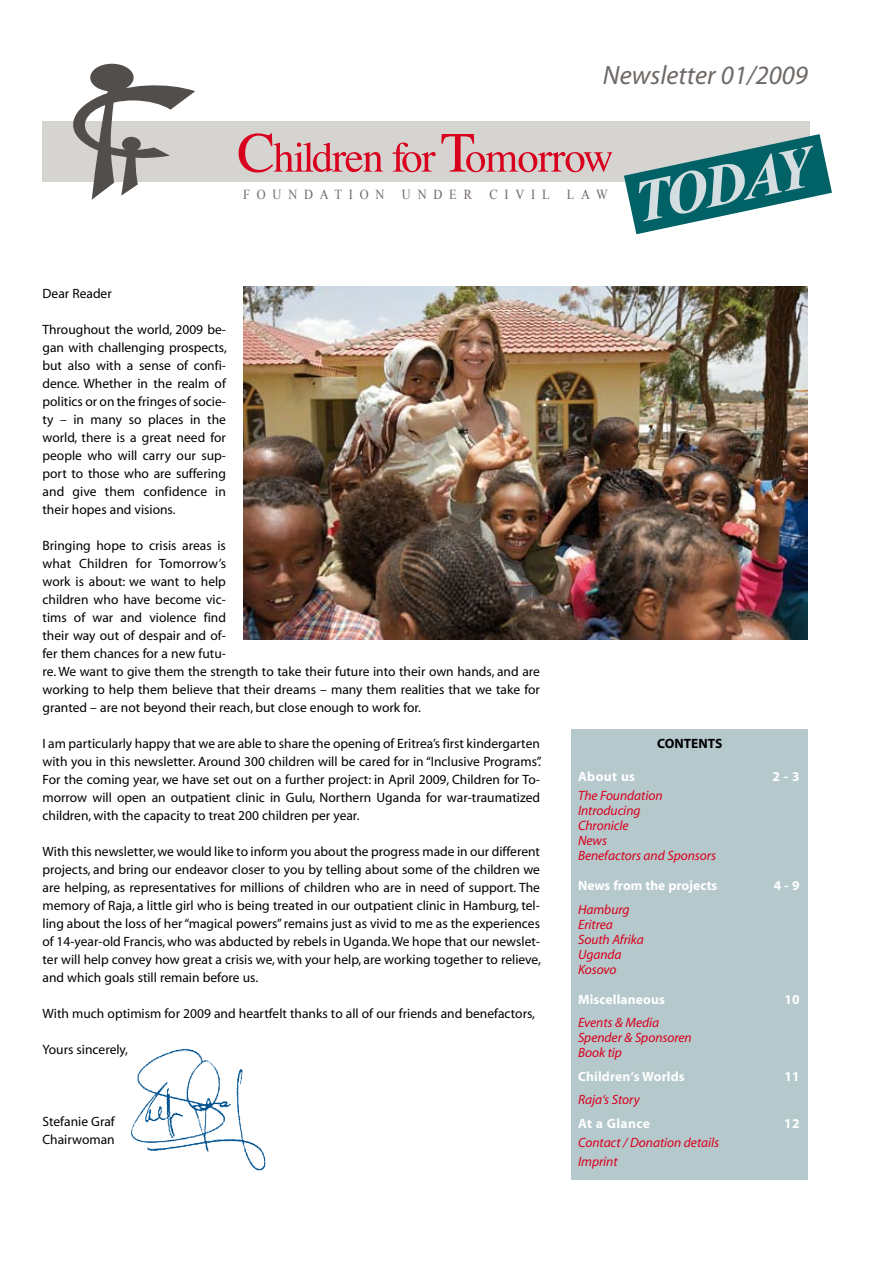
<style>
.page{position:relative;width:893px;height:1263px;background:#fff}
.page>*{position:absolute;margin:0;border:0;box-sizing:border-box;transform-origin:0 0}
.t1{font:italic 700 58.95px "Times New Roman";color:#d4dde0}
.t2{font:italic 26.55px "Myriad";color:#6f6966}
.t3{font:13.8px "Times New Roman";letter-spacing:.55em;color:#6f6966;scale:.9 1}
.t4{font:13.5px/18px "Myriad";color:#000}
.t5{font:italic 13.5px/15px "Myriad";letter-spacing:-.005em;color:#d8001c}
.t6{font:700 13.5px "Myriad";letter-spacing:.01em;color:#fff}
.t7{font:700 13.5px "Myriad";letter-spacing:.03em;color:#fff}
.t8{font:700 13.5px "Myriad";color:#000}
</style>
<div class="page">
<div style="left:43px;top:121px;width:767px;height:60px;background:#d5d4d1"></div>
<div style="left:90px;top:64px;width:44px;height:27px;background:#524e4b;border-radius:50%"></div>
<svg style="left:72px;top:85px;width:123px;height:115px"></svg>
<svg style="left:239px;top:133px;width:144px;height:40px"></svg>
<svg style="left:393px;top:134px;width:219px;height:38px"></svg>
<img style="left:243px;top:287px;width:565px;height:353px">
<svg style="left:624px;top:134px;width:208px;height:100px"></svg>
<div style="left:572px;top:729px;width:236px;height:451px;background:#b5c8cc"></div>
<img style="left:131px;top:1048px;width:135px;height:123px">
<h2 class="t2" style="left:603px;top:62px;width:207px">Newsletter 01/2009</h2>
<p class="t3" style="left:243px;top:185px;width:159px">FOUNDATION</p>
<p class="t3" style="left:402px;top:185px;width:79px">UNDER</p>
<p class="t3" style="left:489px;top:185px;width:133px">CIVIL LAW</p>
<h1 class="t1" style="left:626px;top:163px;width:182px;rotate:-12deg">TODAY</h1>
<p class="t4" style="left:43px;top:285px;width:71px">Dear Reader</p>
<p class="t4" style="left:43px;top:321px;width:186px;text-align:justify">Throughout the world, 2009 be&shy;gan with challenging prospects, but also with a sense of confi&shy;dence. Whether in the realm of politics or on the fringes of socie&shy;ty – in many so places in the world, there is a great need for people who will carry our sup&shy;port to those who are suffering and give them confidence in their hopes and visions.</p>
<p class="t4" style="left:43px;top:537px;width:499px">Bringing hope to crisis areas is<br>what Children for Tomorrow’s<br>work is about: we want to help<br>children who have become vic-<br>tims of war and violence find<br>their way out of despair and of-<br>fer them chances for a new futu-<br>re. We want to give them the strength to take their future into their own hands, and are working to help them believe that their dreams – many them realities that we take for granted – are not beyond their reach, but close enough to work for.</p>
<p class="t4" style="left:43px;top:735px;width:501px">I am particularly happy that we are able to share the opening of Eritrea’s first kindergarten with you in this newsletter. Around 300 children will be cared for in “Inclusive Programs”.<br>For the coming year, we have set out on a further project: in April 2009, Children for To&shy;morrow will open an outpatient clinic in Gulu, Northern Uganda for war-traumatized children, with the capacity to treat 200 children per year.</p>
<p class="t4" style="left:43px;top:843px;width:500px;text-align:justify">With this newsletter, we would like to inform you about the progress made in our different projects, and bring our endeavor closer to you by telling about some of the children we are helping, as representatives for millions of children who are in need of support. The memory of Raja, a little girl who is being treated in our outpatient clinic in Hamburg, tel&shy;ling about the loss of her “magical powers” remains just as vivid to me as the experiences of 14-year-old Francis, who was abducted by rebels in Uganda. We hope that our newslet&shy;ter will help convey how great a crisis we, with your help, are working together to relieve, and which goals still remain before us.</p>
<p class="t4" style="left:43px;top:1005px;width:494px">With much optimism for 2009 and heartfelt thanks to all of our friends and benefactors,</p>
<p class="t4" style="left:43px;top:1041px;width:87px">Yours sincerely,</p>
<p class="t4" style="left:43px;top:1113px;width:74px">Stefanie Graf<br>Chairwoman</p>
<p class="t8" style="left:657px;top:736px;width:67px">CONTENTS</p>
<p class="t6" style="left:578px;top:769px;width:59px">About us</p>
<p class="t6" style="left:773px;top:769px;width:28px">2 - 3</p>
<p class="t5" style="left:578px;top:789px;width:140px">The Foundation<br>Introducing<br>Chronicle<br>News<br>Benefactors and Sponsors</p>
<p class="t6" style="left:578px;top:879px;width:141px">News from the projects</p>
<p class="t6" style="left:774px;top:879px;width:27px">4 - 9</p>
<p class="t5" style="left:578px;top:902px;width:67px">Hamburg<br>Eritrea<br>South Afrika<br>Uganda<br>Kosovo</p>
<p class="t6" style="left:578px;top:992px;width:88px">Miscellaneous</p>
<p class="t6" style="left:784px;top:992px;width:17px">10</p>
<p class="t5" style="left:578px;top:1016px;width:115px">Events &amp; Media<br>Spender &amp; Sponsoren<br>Book tip</p>
<p class="t6" style="left:578px;top:1069px;width:108px">Children‘s Worlds</p>
<p class="t6" style="left:784px;top:1069px;width:17px">11</p>
<p class="t5" style="left:578px;top:1093px;width:63px">Raja‘s Story</p>
<p class="t7" style="left:578px;top:1116px;width:73px">At a Glance</p>
<p class="t6" style="left:784px;top:1116px;width:17px">12</p>
<p class="t5" style="left:578px;top:1133px;width:143px;line-height:19.2px">Contact / Donation details<br>Imprint</p>
</div>
